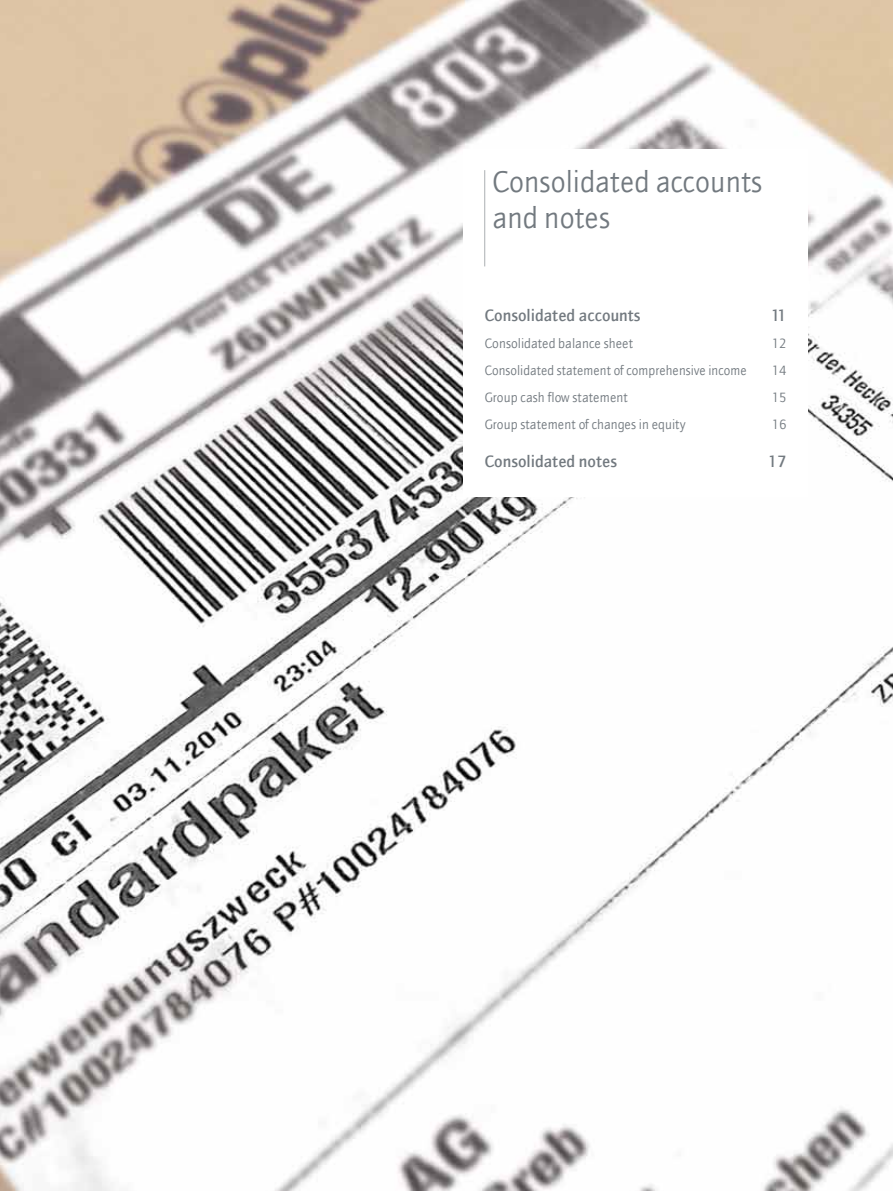
<style>
.page{position:relative;width:893px;height:1191px;background:#fff}
.page>*{position:absolute;margin:0;border:0;box-sizing:border-box;transform-origin:0 0}
.t1{font:30px/36px "ITC Quay Sans";color:#72797f}
.t2{font:500 16.5px "ITC Quay Sans";color:#72797f}
.t3{font:13.5px "ITC Quay Sans";color:#72797f}
</style>
<div class="page">
<img style="left:0;top:0;width:893px;height:1191px">
<div style="left:463px;top:149px;width:345px;height:348px;background:#fff"></div>
<hr style="left:484px;top:170px;width:1px;height:96px;background:#abafb2">
<h1 class="t1" style="left:492px;top:163px;width:272px">Consolidated accounts and notes</h1>
<p class="t2" style="left:485px;top:305px;width:157px">Consolidated accounts</p>
<p class="t2" style="left:771px;top:305px;width:17px">11</p>
<p class="t3" style="left:485px;top:335px;width:150px">Consolidated balance sheet</p>
<p class="t3" style="left:772px;top:335px;width:17px">12</p>
<p class="t3" style="left:485px;top:362px;width:264px">Consolidated statement of comprehensive income</p>
<p class="t3" style="left:772px;top:362px;width:17px">14</p>
<p class="t3" style="left:485px;top:389px;width:145px">Group cash flow statement</p>
<p class="t3" style="left:772px;top:389px;width:17px">15</p>
<p class="t3" style="left:485px;top:416px;width:203px">Group statement of changes in equity</p>
<p class="t3" style="left:772px;top:416px;width:17px">16</p>
<p class="t2" style="left:485px;top:451px;width:134px">Consolidated notes</p>
<p class="t2" style="left:768px;top:451px;width:20px">17</p>
</div>
